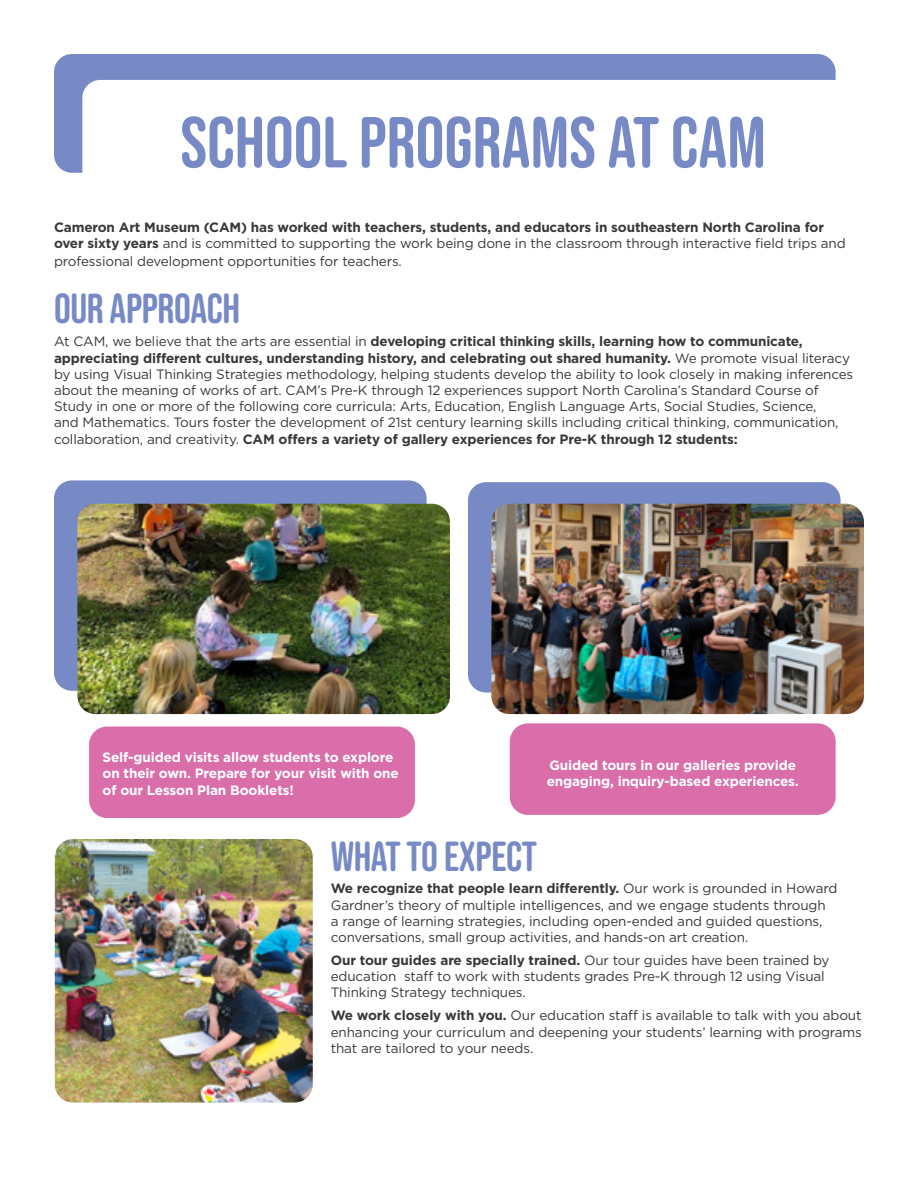
<style>
.page{position:relative;width:918px;height:1188px;background:#fff}
.page>*{position:absolute;margin:0;border:0;box-sizing:border-box;transform-origin:0 0}
.t1{font:72px "Bebas Neue Rounded";color:#778ac5}
.t2{font:42px "Bebas Neue Rounded";letter-spacing:-.01em;color:#778ac5}
.t3{font:13.5px/16.2px "Gotham";letter-spacing:-.01em;color:#383839}
.t4{font:700 13.5px/16.2px "Gotham";letter-spacing:-.01em;color:#383839}
.t5{font:700 13.5px/16.5px "Gotham";letter-spacing:-.01em;color:#fff}
.s1{font-weight:400}
.s2{font-weight:700}
</style>
<div class="page">
<div style="left:54px;top:54px;width:782px;height:119px;background:#778ac5;border-radius:18px"></div>
<div style="left:54px;top:480px;width:373px;height:211px;background:#778ac5;border-radius:18px"></div>
<div style="left:468px;top:482px;width:373px;height:211px;background:#778ac5;border-radius:18px"></div>
<div style="left:82px;top:80px;width:782px;height:119px;background:#fff;border-radius:18px"></div>
<div style="left:89px;top:727px;width:326px;height:91px;background:#da6eab;border-radius:18px"></div>
<div style="left:510px;top:723px;width:326px;height:92px;background:#da6eab;border-radius:18px"></div>
<img style="left:77px;top:504px;width:373px;height:210px">
<img style="left:491px;top:504px;width:373px;height:210px">
<img style="left:55px;top:839px;width:258px;height:264px">
<h1 class="t1" style="left:180px;top:102px;width:587px">SCHOOL PROGRAMS AT CAM</h1>
<p class="t4" style="left:54px;top:219px;width:793px">Cameron Art Museum (CAM) has worked with teachers, students, and educators in southeastern North Carolina for over sixty years <span class="s1">and is committed to supporting the work being done in the classroom through interactive field trips and</span></p>
<p class="t3" style="left:54px;top:253px;width:349px">professional development opportunities for teachers.</p>
<h2 class="t2" style="left:54px;top:285px;width:188px">OUR APPROACH</h2>
<p class="t3" style="left:54px;top:333px;width:801px">At CAM, we believe that the arts are essential in <span class="s2">developing critical thinking skills, learning how to communicate, appreciating different cultures, understanding history, and celebrating out shared humanity.</span> We promote visual literacy by using Visual Thinking Strategies methodology, helping students develop the ability to look closely in making inferences about the meaning of works of art. CAM’s Pre-K through 12 experiences support North Carolina’s Standard Course of Study in one or more of the following core curricula: Arts, Education, English Language Arts, Social Studies, Science,<br>and Mathematics. Tours foster the development of 21st century learning skills including critical thinking, communication, collaboration, and creativity. <span class="s2">CAM offers a variety of gallery experiences for Pre-K through 12 students:</span></p>
<p class="t5" style="left:103px;top:749px;width:298px">Self-guided visits allow students to explore on their own. Prepare for your visit with one of our Lesson Plan Booklets!</p>
<p class="t5" style="left:547px;top:757px;width:254px">Guided tours in our galleries provide engaging, inquiry-based experiences.</p>
<h2 class="t2" style="left:331px;top:832px;width:208px">WHAT TO EXPECT</h2>
<p class="t3" style="left:331px;top:880px;width:508px"><span class="s2">We recognize that people learn differently.</span> Our work is grounded in Howard Gardner’s theory of multiple intelligences, and we engage students through<br>a range of learning strategies, including open-ended and guided questions, conversations, small group activities, and hands-on art creation.</p>
<p class="t3" style="left:331px;top:952px;width:500px"><span class="s2">Our tour guides are specially trained.</span> Our tour guides have been trained by education staff to work with students grades Pre-K through 12 using Visual<br>Thinking Strategy techniques.</p>
<p class="t3" style="left:331px;top:1007px;width:533px;text-align:justify"><span class="s2">We work closely with you.</span> Our education staff is available to talk with you about enhancing your curriculum and deepening your students’ learning with programs that are tailored to your needs.</p>
</div>
